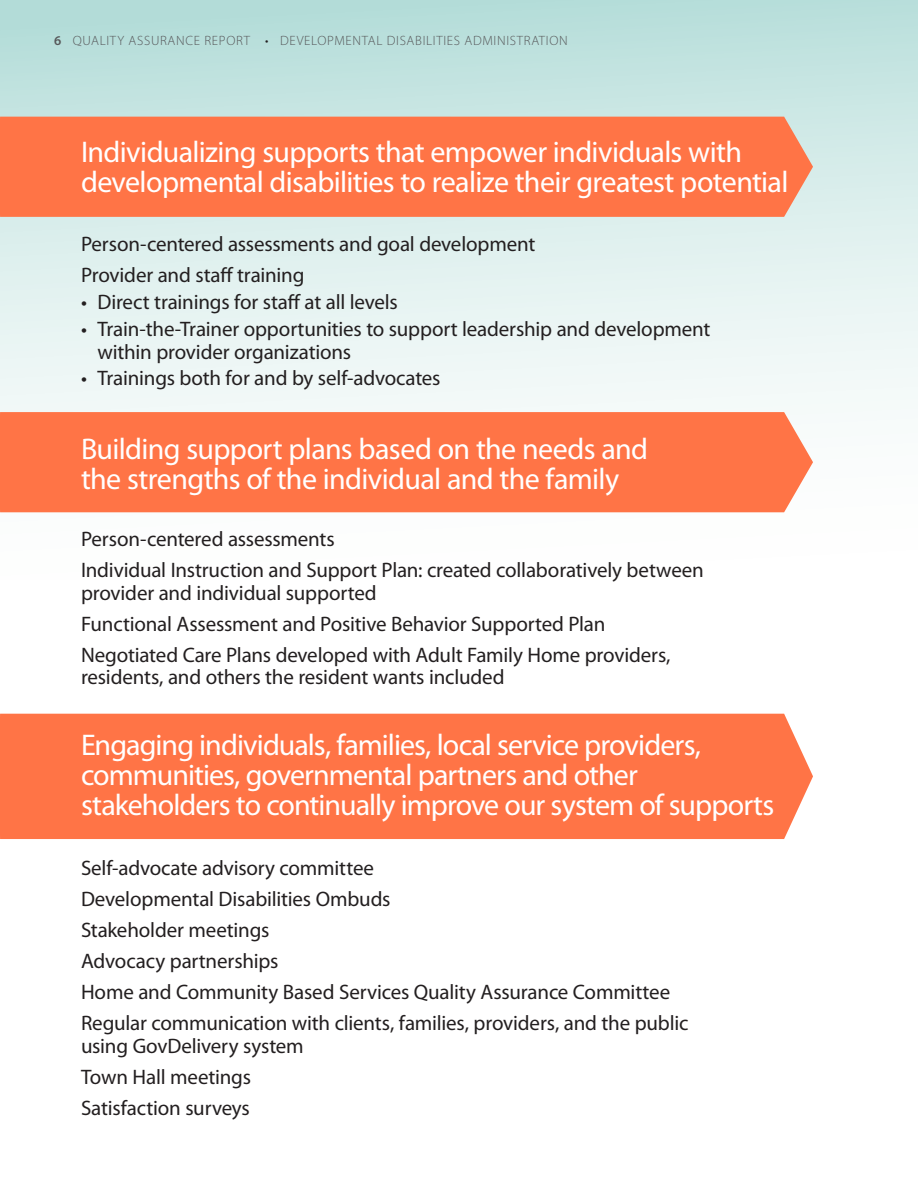
<style>
.page{position:relative;width:918px;height:1188px;background:#fff}
.page>*{position:absolute;margin:0;border:0;box-sizing:border-box;transform-origin:0 0}
.t1{font:30px/30px "Myriad Pro";letter-spacing:-.025em;color:#fff}
.t2{font:21px/31.2px "Myriad Pro";letter-spacing:-.01em;color:#231f20}
.t3{font:300 13.5px "Myriad Pro";letter-spacing:.05em;color:#57585a}
.s1{font-weight:600}
.s2{color:#231f20}
</style>
<div class="page">
<div style="left:0;top:0;width:918px;height:580px;background:linear-gradient(to bottom,#bce0dc,#fff)"></div>
<div style="left:0;top:117px;width:813px;height:100px;background:#ff7446"></div>
<div style="left:0;top:412px;width:813px;height:100px;background:#ff7446"></div>
<div style="left:0;top:714px;width:813px;height:125px;background:#ff7446"></div>
<p class="t3" style="left:54px;top:33px;width:515px"><span class="s1">6</span> QUALITY ASSURANCE REPORT <span class="s2">•</span> DEVELOPMENTAL DISABILITIES ADMINISTRATION</p>
<h1 class="t1" style="left:81px;top:138px;width:709px">Individualizing supports that empower individuals with developmental disabilities to realize their greatest potential</h1>
<p class="t2" style="left:81px;top:229px;width:456px">Person-centered assessments and goal development<br>Provider and staff training</p>
<p class="t2" style="left:81px;top:287px;width:318px">• Direct trainings for staff at all levels</p>
<p class="t2" style="left:98px;top:318px;width:615px;line-height:22.5px;text-indent:-17px">• Train-the-Trainer opportunities to support leadership and development within provider organizations</p>
<p class="t2" style="left:81px;top:363px;width:361px">• Trainings both for and by self-advocates</p>
<h1 class="t1" style="left:81px;top:435px;width:569px">Building support plans based on the needs and the strengths of the individual and the family</h1>
<p class="t2" style="left:81px;top:524px;width:624px">Person-centered assessments<br>Individual Instruction and Support Plan: created collaboratively between</p>
<p class="t2" style="left:81px;top:577px;width:591px">provider and individual supported<br>Functional Assessment and Positive Behavior Supported Plan<br>Negotiated Care Plans developed with Adult Family Home providers,</p>
<p class="t2" style="left:81px;top:662px;width:425px">residents, and others the resident wants included</p>
<h1 class="t1" style="left:81px;top:730px;width:695px">Engaging individuals, families, local service providers, communities, governmental partners and other stakeholders to continually improve our system of supports</h1>
<p class="t2" style="left:81px;top:852px;width:609px">Self-advocate advisory committee<br>Developmental Disabilities Ombuds<br>Stakeholder meetings<br>Advocacy partnerships<br>Home and Community Based Services Quality Assurance Committee Regular communication with clients, families, providers, and the public</p>
<p class="t2" style="left:81px;top:1031px;width:224px">using GovDelivery system<br>Town Hall meetings<br>Satisfaction surveys</p>
</div>
